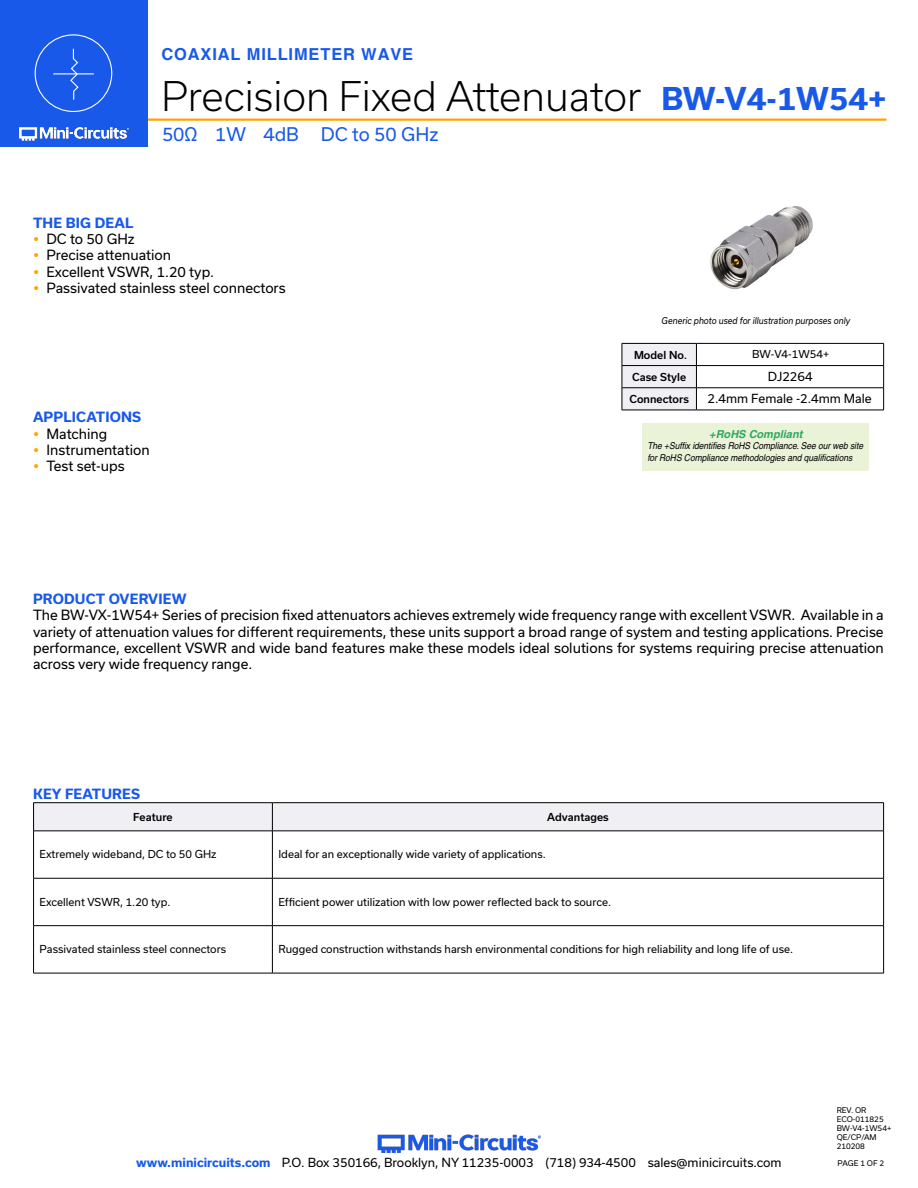
<style>
.page{position:relative;width:918px;height:1188px;background:#fff}
.page>*{position:absolute;margin:0;border:0;box-sizing:border-box;transform-origin:0 0}
.t1{font:300 39px "Usual";color:#000}
.t2{font:700 30px "Usual";color:#1859ea}
.Frequency{font:18px "Usual";color:#1859ea}
.t3{font:700 16.5px "Helvetica";letter-spacing:.05em;color:#1859ea}
.Regular_Copy{font:13.5px/16.2px "Usual";color:#000;text-align:justify}
.Blue_Headers{font:700 13.5px "Usual";letter-spacing:.015em;color:#1859ea}
.Table_Body_Center{font:12px "Usual";color:#000}
.t4{font:italic 700 10.95px "Helvetica";color:rgb(0 148 68/.8)}
.Table_Body_Left_Just{font:10.5px "Usual";color:#000}
.Table_Header_Center{font:500 10.5px "Usual";color:#000}
.Table_Body_Center-2{font:10.5px "Usual";color:#000}
.t5{font:italic 9.45px/11.2px "Helvetica";letter-spacing:-.005em;color:#000;scale:.9 1}
.t6{font:italic 9px "Usual";color:#000;scale:.9 1}
.Revision{font:7.5px "Usual";color:#000}
.s1{font-weight:400;font-size:12px}
.s2{font-weight:700;color:#1859ea}
</style>
<div class="page">
<hr style="left:917px;top:0;width:1px;height:147px;background:#1859ea">
<hr style="left:140px;top:118px;width:746px;height:3px;background:#ffa300">
<div style="left:0;top:0;width:147px;height:147px;background:#1859ea"></div>
<img style="left:19px;top:126px;width:110px;height:15px">
<div style="left:35px;top:34px;width:77px;height:78px;border:1px solid #fff;border-radius:50%"></div>
<hr style="left:53px;top:73px;width:41px;height:1px;background:#fff">
<svg style="left:69px;top:48px;width:10px;height:52px"></svg>
<img style="left:377px;top:1134px;width:164px;height:19px">
<hr style="left:33px;top:802px;width:239px;height:1px;background:#000">
<hr style="left:272px;top:802px;width:612px;height:1px;background:#000">
<svg style="left:33px;top:803px;width:851px;height:28px"></svg>
<hr style="left:33px;top:831px;width:239px;height:1px;background:#000">
<hr style="left:33px;top:831px;width:1px;height:47px;background:#000">
<hr style="left:272px;top:831px;width:612px;height:1px;background:#000">
<hr style="left:272px;top:831px;width:1px;height:47px;background:#000">
<hr style="left:883px;top:831px;width:1px;height:47px;background:#000">
<hr style="left:33px;top:878px;width:239px;height:1px;background:#000">
<hr style="left:33px;top:878px;width:1px;height:47px;background:#000">
<hr style="left:272px;top:878px;width:612px;height:1px;background:#000">
<hr style="left:272px;top:878px;width:1px;height:47px;background:#000">
<hr style="left:883px;top:878px;width:1px;height:47px;background:#000">
<hr style="left:33px;top:925px;width:239px;height:1px;background:#000">
<hr style="left:33px;top:926px;width:1px;height:47px;background:#000">
<hr style="left:272px;top:925px;width:612px;height:1px;background:#000">
<hr style="left:272px;top:926px;width:1px;height:47px;background:#000">
<hr style="left:883px;top:926px;width:1px;height:47px;background:#000">
<hr style="left:33px;top:973px;width:239px;height:1px;background:#000">
<hr style="left:272px;top:973px;width:612px;height:1px;background:#000">
<div style="left:643px;top:424px;width:226px;height:47px;background:#eaf2d8"></div>
<hr style="left:696px;top:343px;width:188px;height:1px;background:#000">
<hr style="left:696px;top:365px;width:188px;height:1px;background:#000">
<hr style="left:696px;top:388px;width:188px;height:1px;background:#000">
<svg style="left:622px;top:343px;width:75px;height:67px"></svg>
<svg style="left:883px;top:344px;width:1px;height:66px"></svg>
<hr style="left:622px;top:410px;width:74px;height:1px;background:#000">
<hr style="left:696px;top:410px;width:188px;height:1px;background:#000">
<img style="left:710px;top:206px;width:103px;height:84px">
<p class="t3" style="left:161px;top:44px;width:253px">COAXIAL MILLIMETER WAVE</p>
<h1 class="t1" style="left:161px;top:74px;width:481px">Precision Fixed Attenuator</h1>
<p class="Frequency" style="left:162px;top:124px;width:278px">50Ω 1W 4dB DC to 50 GHz</p>
<h2 class="t2" style="left:661px;top:81px;width:227px">BW-V4-1W54+</h2>
<p class="Blue_Headers" style="left:33px;top:215px;width:102px">THE BIG DEAL</p>
<p class="Regular_Copy" style="left:46px;top:231px;width:90px">DC to 50 GHz</p>
<p class="Regular_Copy" style="left:46px;top:247px;width:126px">Precise attenuation</p>
<p class="Regular_Copy" style="left:46px;top:263px;width:169px">Excellent VSWR, 1.20 typ.</p>
<p class="Regular_Copy" style="left:46px;top:280px;width:241px">Passivated stainless steel connectors</p>
<p class="Blue_Headers" style="left:33px;top:409px;width:110px">APPLICATIONS</p>
<p class="Regular_Copy" style="left:46px;top:425px;width:62px">Matching</p>
<p class="Regular_Copy" style="left:46px;top:442px;width:105px">Instrumentation</p>
<p class="Regular_Copy" style="left:46px;top:458px;width:80px">Test set-ups</p>
<p class="t6" style="left:662px;top:315px;width:211px">Generic photo used for illustration purposes only</p>
<p class="Table_Header_Center" style="left:634px;top:349px;width:55px">Model No<span class="s1">.</span></p>
<p class="Table_Body_Center-2" style="left:752px;top:348px;width:79px">BW-V4-1W54+</p>
<p class="Table_Header_Center" style="left:632px;top:371px;width:55px">Case Style</p>
<p class="Table_Body_Center" style="left:768px;top:370px;width:46px">DJ2264</p>
<p class="Table_Header_Center" style="left:629px;top:393px;width:61px">Connectors</p>
<p class="Table_Body_Center" style="left:708px;top:392px;width:166px">2.4mm Female -2.4mm Male</p>
<p class="t4" style="left:709px;top:427px;width:95px">+RoHS Compliant</p>
<p class="t5" style="left:647px;top:440px;width:241px">The +Suffix identifies RoHS Compliance. See our web site for RoHS Compliance methodologies and qualifications</p>
<p class="Blue_Headers" style="left:33px;top:591px;width:155px">PRODUCT OVERVIEW</p>
<p class="Regular_Copy" style="left:33px;top:607px;width:852px">The BW-VX-1W54+ Series of precision fixed attenuators achieves extremely wide frequency range with excellent VSWR. Available in a variety of attenuation values for different requirements, these units support a broad range of system and testing applications. Precise performance, excellent VSWR and wide band features make these models ideal solutions for systems requiring precise attenuation across very wide frequency range.</p>
<p class="Blue_Headers" style="left:33px;top:787px;width:108px">KEY FEATURES</p>
<p class="Table_Header_Center" style="left:133px;top:811px;width:41px">Feature</p>
<p class="Table_Header_Center" style="left:547px;top:811px;width:63px">Advantages</p>
<p class="Table_Body_Left_Just" style="left:40px;top:849px;width:178px">Extremely wideband, DC to 50 GHz</p>
<p class="Table_Body_Left_Just" style="left:278px;top:849px;width:269px">Ideal for an exceptionally wide variety of applications.</p>
<p class="Table_Body_Left_Just" style="left:40px;top:896px;width:132px">Excellent VSWR, 1.20 typ.</p>
<p class="Table_Body_Left_Just" style="left:278px;top:896px;width:334px">Efficient power utilization with low power reflected back to source.</p>
<p class="Table_Body_Left_Just" style="left:40px;top:943px;width:188px">Passivated stainless steel connectors</p>
<p class="Table_Body_Left_Just" style="left:278px;top:943px;width:516px">Rugged construction withstands harsh environmental conditions for high reliability and long life of use.</p>
<p class="Revision" style="left:837px;top:1106px;width:31px">REV. OR</p>
<p class="Revision" style="left:837px;top:1115px;width:48px">ECO-011825</p>
<p class="Revision" style="left:837px;top:1124px;width:56px">BW-V4-1W54+</p>
<p class="Revision" style="left:837px;top:1133px;width:41px">QE/CP/AM</p>
<p class="Revision" style="left:837px;top:1142px;width:30px">210208</p>
<p class="Table_Body_Center" style="left:136px;top:1156px;width:647px"><span class="s2">www.minicircuits.com</span> P.O. Box 350166, Brooklyn, NY 11235-0003 (718) 934-4500 sales@minicircuits.com</p>
<p class="Revision" style="left:838px;top:1159px;width:48px">PAGE 1 OF 2</p>
</div>
